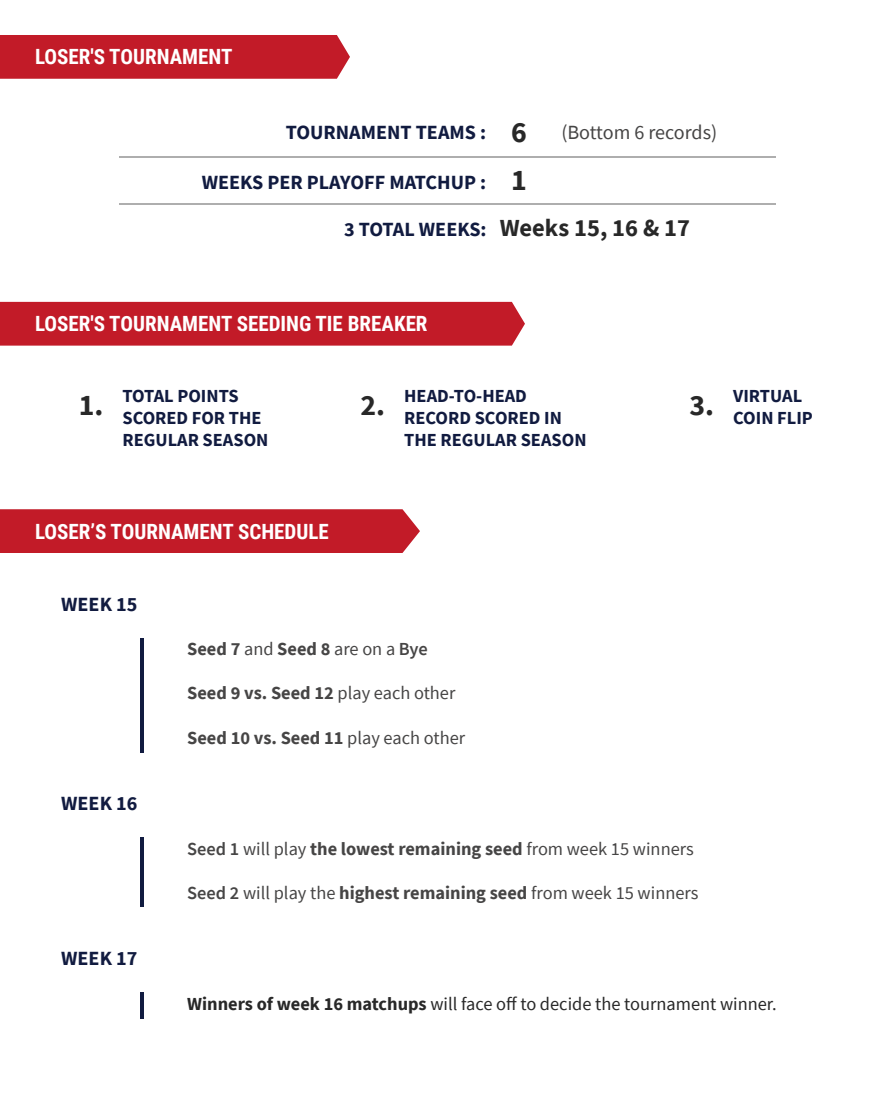
<style>
.page{position:relative;width:896px;height:1120px;background:#fff}
.page>*{position:absolute;margin:0;border:0;box-sizing:border-box;transform-origin:0 0}
.t1{font:700 29.75px "Source Sans Pro";color:#282828}
.t2{font:700 24.5px "Source Sans Pro";color:#282828}
.t3{font:700 21px "Roboto Condensed";color:#fff}
.t4{font:700 20.12px "Source Sans Pro";color:#111b40}
.t5{font:18.38px "Source Sans Pro";color:#464545}
.t6{font:700 18.38px/22.1px "Source Sans Pro";color:#111b40}
.t7{font:700 18.38px "Source Sans Pro";color:#464545}
.t8{font:18.38px "Source Sans Pro";color:#282828}
.s1{font-size:29.75px;color:#282828}
.s2{font-weight:400;color:#464545}
.s3{font-size:20.12px;color:#111b40}
.s4{font-weight:400}
.s5{font-weight:600}
.s6{font-weight:700}
</style>
<div class="page">
<hr style="left:140px;top:992px;width:4px;height:26px;background:#111b40">
<hr style="left:140px;top:837px;width:4px;height:70px;background:#111b40">
<hr style="left:140px;top:638px;width:4px;height:114px;background:#111b40">
<div style="left:0;top:509px;width:420px;height:44px;background:#c21b28"></div>
<div style="left:0;top:302px;width:525px;height:44px;background:#c21b28"></div>
<hr style="left:120px;top:203px;width:656px;height:2px;background:#aeaeae">
<hr style="left:120px;top:156px;width:656px;height:2px;background:#aeaeae">
<div style="left:0;top:35px;width:350px;height:44px;background:#c21b28"></div>
<p class="t3" style="left:35px;top:42px;width:199px">LOSER'S TOURNAMENT</p>
<p class="t4" style="left:286px;top:119px;width:433px">TOURNAMENT TEAMS : <span class="s1">6</span> <span class="s2">(Bottom 6 records)</span></p>
<p class="t4" style="left:202px;top:169px;width:326px">WEEKS PER PLAYOFF MATCHUP : <span class="s1">1</span></p>
<h2 class="t2" style="left:344px;top:211px;width:348px"><span class="s3">3 TOTAL WEEKS:</span> Weeks 15, 16 &amp; 17</h2>
<p class="t3" style="left:35px;top:309px;width:394px">LOSER'S TOURNAMENT SEEDING TIE BREAKER</p>
<h1 class="t1" style="left:79px;top:385px;width:26px">1.</h1>
<p class="t6" style="left:123px;top:385px;width:147px">TOTAL POINTS<br>SCORED FOR THE<br>REGULAR SEASON</p>
<p class="t6" style="left:404px;top:385px;width:184px">HEAD-TO-HEAD<br>RECORD SCORED IN<br>THE REGULAR SEASON</p>
<h1 class="t1" style="left:360px;top:385px;width:26px">2.</h1>
<h1 class="t1" style="left:690px;top:385px;width:26px">3.</h1>
<p class="t6" style="left:733px;top:385px;width:81px">VIRTUAL<br>COIN FLIP</p>
<p class="t3" style="left:35px;top:516px;width:295px">LOSER’S TOURNAMENT SCHEDULE</p>
<p class="t4" style="left:61px;top:591px;width:78px">WEEK 15</p>
<p class="t4" style="left:61px;top:790px;width:78px">WEEK 16</p>
<p class="t4" style="left:61px;top:945px;width:78px">WEEK 17</p>
<p class="t7" style="left:187px;top:637px;width:242px">Seed 7 <span class="s4">and</span> Seed 8 <span class="s4">are on a</span> <span class="s5">Bye</span></p>
<p class="t7" style="left:187px;top:681px;width:270px">Seed 9 vs. Seed 12 <span class="s4">play each other</span></p>
<p class="t7" style="left:187px;top:725px;width:279px">Seed 10 vs. Seed 11 <span class="s4">play each other</span></p>
<p class="t5" style="left:187px;top:837px;width:508px"><span class="s5">Seed 1</span> will play <span class="s6">the lowest remaining seed</span> from week 15 winners</p>
<p class="t5" style="left:187px;top:881px;width:513px"><span class="s5">Seed 2</span> will play the <span class="s6">highest remaining seed</span> from week 15 winners</p>
<p class="t8" style="left:187px;top:992px;width:591px"><span class="s6">Winners of week 16 matchups</span> will face off to decide the tournament winner.</p>
</div>
